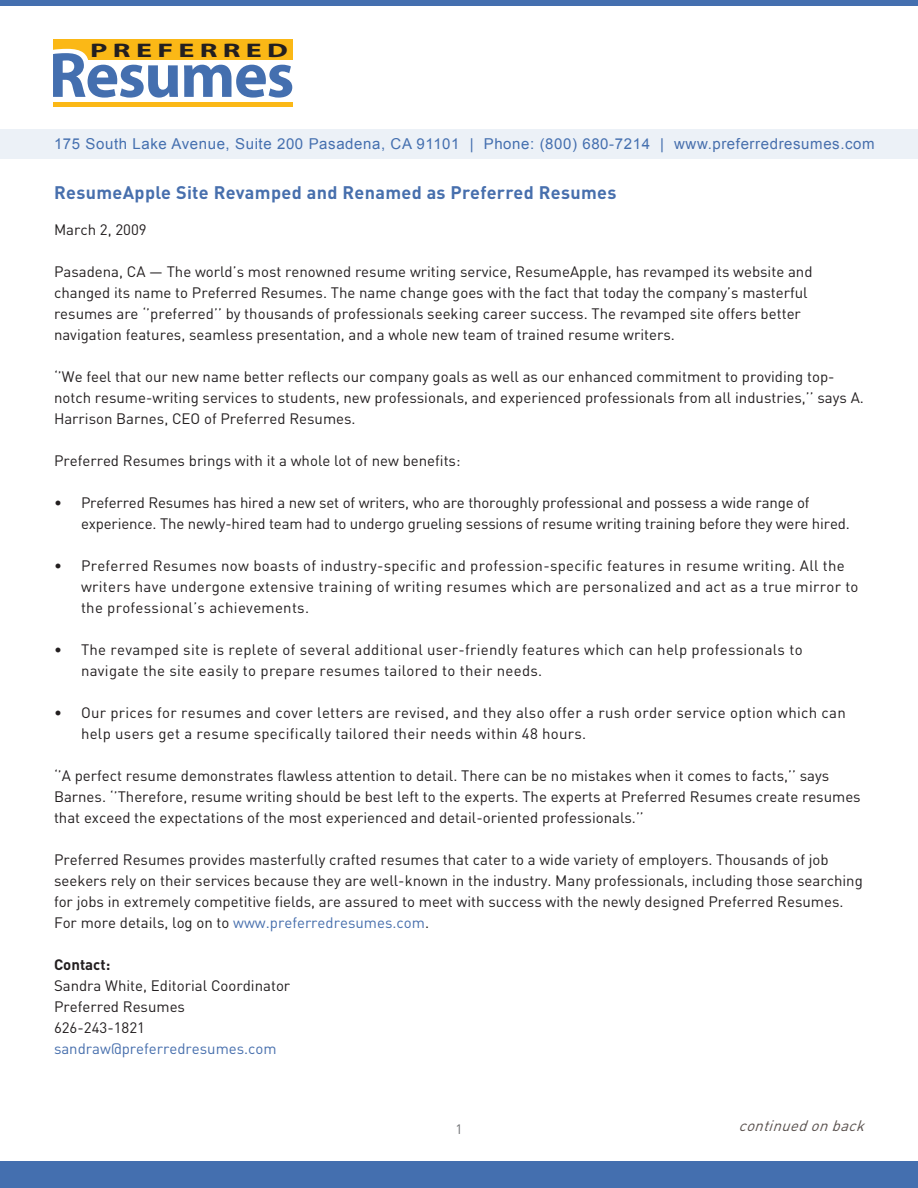
<style>
.page{position:relative;width:918px;height:1188px;background:#fff}
.page>*{position:absolute;margin:0;border:0;box-sizing:border-box;transform-origin:0 0}
.t1{font:700 64.5px "Myriad Pro";letter-spacing:-.02em;color:#446faf}
.t2{font:700 19.65px "Myriad Pro";letter-spacing:.18em;color:#231f20;scale:1.52 1}
.headline{font:700 18px "DIN";letter-spacing:.02em;color:#476fad}
.body_text{font:15px/21px "DIN";color:#231f20}
.Bullet{font:15px/21px "DIN";letter-spacing:.02em;color:#231f20}
.Bullet-2{font:15px/21px "DIN";letter-spacing:-.01em;color:#231f20}
.body_text-2{font:15px "Arial";letter-spacing:.04em;color:#446faf}
.body_text-3{font:15px "DIN";color:#476fad}
.body_text-4{font:italic 15px "DIN";color:#59514e}
.body_text-5{font:700 15px "DIN";color:#231f20}
.s1{font-size:69.75px;color:#fff}
.s2{color:#476fad}
</style>
<div class="page">
<div style="left:0;top:1161px;width:918px;height:27px;background:#446faf"></div>
<div style="left:0;top:0;width:918px;height:6px;background:#446faf"></div>
<div style="left:0;top:129px;width:918px;height:30px;background:#ecf1f7"></div>
<div style="left:53px;top:39px;width:240px;height:21px;background:#fbb816"></div>
<svg style="left:53px;top:48px;width:35px;height:12px"></svg>
<div style="left:53px;top:102px;width:240px;height:5px;background:#fbb816"></div>
<p class="t2" style="left:90px;top:37px;width:132px">PREFERRED</p>
<p class="t1" style="left:48px;top:33px;width:247px"><span class="s1">R</span>esumes</p>
<p class="body_text-2" style="left:54px;top:134px;width:822px">175 South Lake Avenue, Suite 200 Pasadena, CA 91101 | Phone: (800) 680-7214 | <span class="s2">www.preferredresumes.com</span></p>
<p class="headline" style="left:54px;top:180px;width:564px">ResumeApple Site Revamped and Renamed as Preferred Resumes</p>
<p class="body_text" style="left:54px;top:219px;width:94px">March 2, 2009</p>
<p class="body_text" style="left:54px;top:261px;width:760px">Pasadena, CA — The world’s most renowned resume writing service, ResumeApple, has revamped its website and changed its name to Preferred Resumes. The name change goes with the fact that today the company’s masterful resumes are ‘’preferred’’ by thousands of professionals seeking career success. The revamped site offers better navigation features, seamless presentation, and a whole new team of trained resume writers.</p>
<p class="body_text" style="left:54px;top:366px;width:811px">‘’We feel that our new name better reflects our company goals as well as our enhanced commitment to providing top&shy;notch resume-writing services to students, new professionals, and experienced professionals from all industries,’’ says A.<br>Harrison Barnes, CEO of Preferred Resumes.</p>
<p class="body_text" style="left:54px;top:450px;width:408px">Preferred Resumes brings with it a whole lot of new benefits:</p>
<p class="Bullet-2" style="left:81px;top:492px;width:770px">Preferred Resumes has hired a new set of writers, who are thoroughly professional and possess a wide range of experience. The newly-hired team had to undergo grueling sessions of resume writing training before they were hired.</p>
<p class="Bullet" style="left:81px;top:555px;width:779px">Preferred Resumes now boasts of industry-specific and profession-specific features in resume writing. All the writers have undergone extensive training of writing resumes which are personalized and act as a true mirror to the professional’s achievements.</p>
<p class="Bullet" style="left:81px;top:639px;width:723px">The revamped site is replete of several additional user-friendly features which can help professionals to navigate the site easily to prepare resumes tailored to their needs.</p>
<p class="Bullet" style="left:81px;top:702px;width:766px">Our prices for resumes and cover letters are revised, and they also offer a rush order service option which can help users get a resume specifically tailored their needs within 48 hours.</p>
<p class="body_text" style="left:54px;top:765px;width:808px">‘’A perfect resume demonstrates flawless attention to detail. There can be no mistakes when it comes to facts,’’ says<br>Barnes. ‘’Therefore, resume writing should be best left to the experts. The experts at Preferred Resumes create resumes that exceed the expectations of the most experienced and detail-oriented professionals.’’</p>
<p class="body_text" style="left:54px;top:849px;width:810px">Preferred Resumes provides masterfully crafted resumes that cater to a wide variety of employers. Thousands of job seekers rely on their services because they are well-known in the industry. Many professionals, including those searching for jobs in extremely competitive fields, are assured to meet with success with the newly designed Preferred Resumes.<br>For more details, log on to <span class="s2">www.preferredresumes.com</span>.</p>
<p class="body_text-5" style="left:54px;top:955px;width:58px">Contact:</p>
<p class="body_text" style="left:54px;top:975px;width:238px">Sandra White, Editorial Coordinator</p>
<p class="body_text" style="left:54px;top:996px;width:133px">Preferred Resumes</p>
<p class="body_text" style="left:54px;top:1017px;width:88px">626-243-1 821</p>
<p class="body_text-3" style="left:54px;top:1039px;width:224px">sandraw@preferredresumes.com</p>
<p class="body_text" style="left:54px;top:492px;width:9px">•</p>
<p class="body_text" style="left:54px;top:555px;width:9px">•</p>
<p class="body_text" style="left:54px;top:639px;width:9px">•</p>
<p class="body_text" style="left:54px;top:702px;width:9px">•</p>
<p class="body_text-4" style="left:738px;top:1116px;width:133px">continuedonback</p>
</div>
